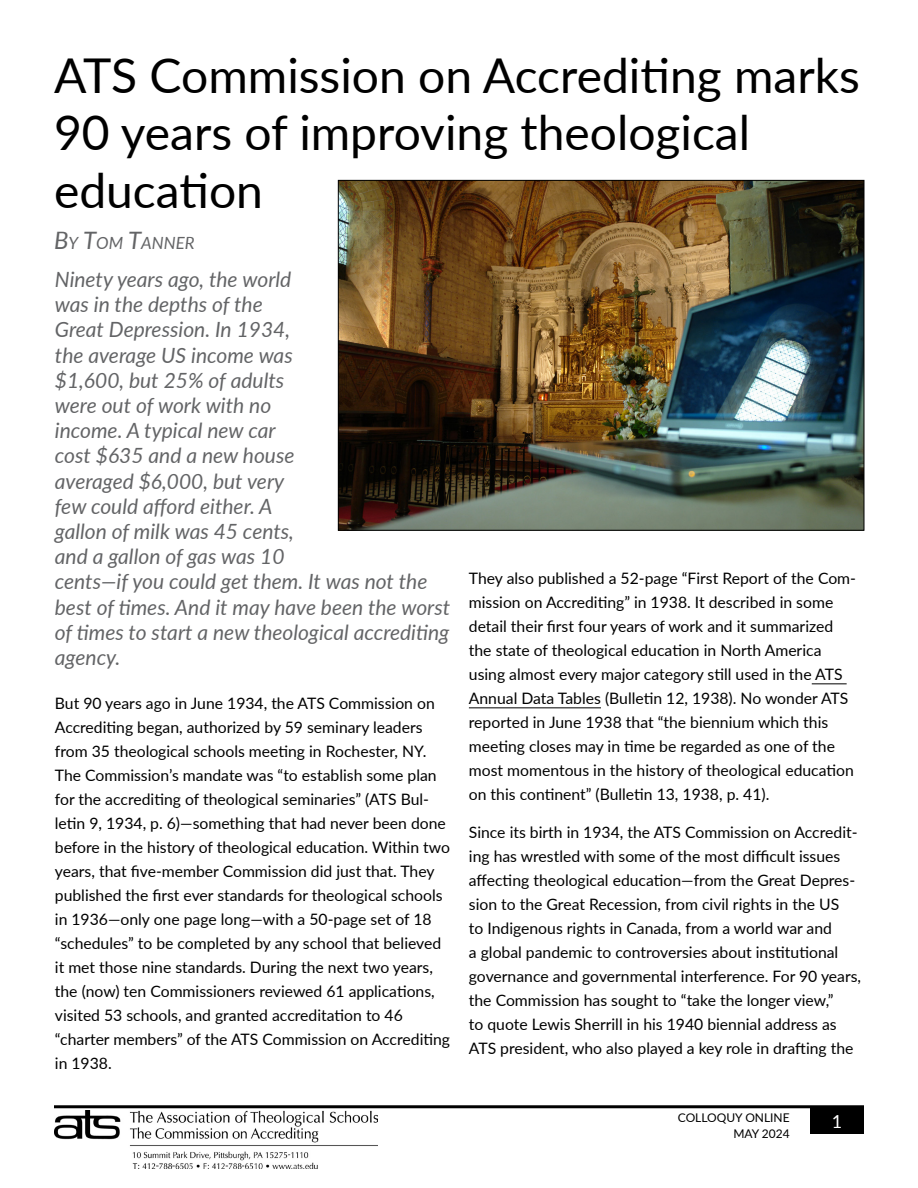
<style>
.page{position:relative;width:918px;height:1188px;background:#fff}
.page>*{position:absolute;margin:0;border:0;box-sizing:border-box;transform-origin:0 0}
.t1{font:48px/57.6px "Lato";color:#000}
.t2{font:italic 21px/25.2px "Lato";color:#636466}
.t3{font:18px "Lato";color:#fff}
.t4{font:italic 16.8px "Lato";color:#636466}
.t5{font:15.75px/24px "Lato";color:#000}
.t6{font:12px/16.5px "Lato";color:#000;text-align:right}
.s1{font-size:24px}
</style>
<div class="page">
<div style="left:810px;top:1107px;width:54px;height:27px;background:#000"></div>
<hr style="left:54px;top:1105px;width:810px;height:3px;background:#000">
<img style="left:54px;top:1110px;width:324px;height:59px">
<hr style="left:812px;top:683px;width:35px;height:1px;background:#000">
<hr style="left:469px;top:707px;width:132px;height:1px;background:#000">
<img style="left:340px;top:182px;width:522px;height:347px">
<h1 class="t1" style="left:54px;top:44px;width:808px">ATS Commission on Accrediting marks<br>90 years of improving theological education</h1>
<p class="t4" style="left:54px;top:231px;width:142px"><span class="s1">B</span>Y <span class="s1">T</span>OM <span class="s1">T</span>ANNER</p>
<p class="t2" style="left:55px;top:266px;width:397px">Ninety years ago, the world<br>was in the depths of the<br>Great Depression. In 1934,<br>the average US income was<br>$1,600, but 25% of adults<br>were out of work with no<br>income. A typical new car<br>cost $635 and a new house<br>averaged $6,000, but very<br>few could afford either. A<br>gallon of milk was 45 cents,<br>and a gallon of gas was 10<br>cents—if you could get them. It was not the best of times. And it may have been the worst of times to start a new theological accrediting agency.</p>
<p class="t5" style="left:55px;top:691px;width:397px">But 90 years ago in June 1934, the ATS Commission on Accrediting began, authorized by 59 seminary leaders from 35 theological schools meeting in Rochester, NY.<br>The Commission’s mandate was “to establish some plan for the accrediting of theological seminaries” (ATS Bul&shy;letin 9, 1934, p. 6)—something that had never been done before in the history of theological education. Within two years, that five-member Commission did just that. They published the first ever standards for theological schools in 1936—only one page long—with a 50-page set of 18 “schedules” to be completed by any school that believed it met those nine standards. During the next two years, the (now) ten Commissioners reviewed 61 applications, visited 53 schools, and granted accreditation to 46 “charter members” of the ATS Commission on Accrediting in 1938.</p>
<p class="t5" style="left:469px;top:566px;width:389px">They also published a 52-page “First Report of the Com&shy;mission on Accrediting” in 1938. It described in some detail their first four years of work and it summarized the state of theological education in North America using almost every major category still used in the ATS Annual Data Tables (Bulletin 12, 1938). No wonder ATS reported in June 1938 that “the biennium which this meeting closes may in time be regarded as one of the most momentous in the history of theological education on this continent” (Bulletin 13, 1938, p. 41).</p>
<p class="t5" style="left:469px;top:819px;width:394px">Since its birth in 1934, the ATS Commission on Accredit&shy;ing has wrestled with some of the most difficult issues affecting theological education—from the Great Depres&shy;sion to the Great Recession, from civil rights in the US<br>to Indigenous rights in Canada, from a world war and<br>a global pandemic to controversies about institutional governance and governmental interference. For 90 years, the Commission has sought to “take the longer view,”<br>to quote Lewis Sherrill in his 1940 biennial address as ATS president, who also played a key role in drafting the</p>
<p class="t6" style="left:678px;top:1108px;width:113px">COLLOQUY ONLINE<br>MAY 2024</p>
<p class="t3" style="left:832px;top:1108px;width:12px">1</p>
</div>
